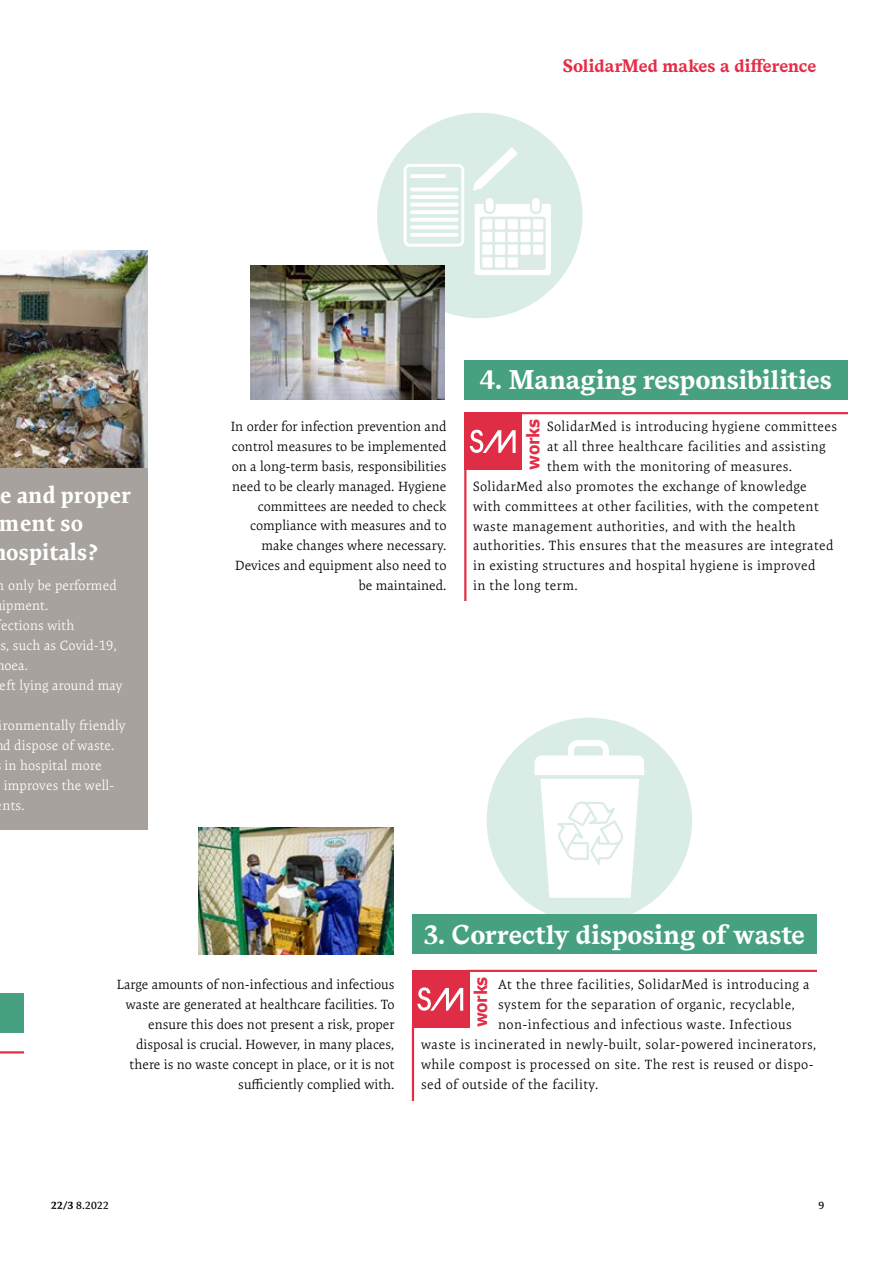
<style>
.page{position:relative;width:893px;height:1263px;background:#fff}
.page>*{position:absolute;margin:0;border:0;box-sizing:border-box;transform-origin:0 0}
.t1{font:700 27px "Messina Serif";color:#fff}
.t2{font:700 22.5px/28.5px "Expo Serif Pro";letter-spacing:.02em;color:#fff}
.t3{font:700 18px "Messina Serif";color:#e52c45}
.t4{font:700 17.55px "Verdana";letter-spacing:-.025em;color:#e52c45;scale:.87 1}
.t5{font:300 13.5px "Expo Serif Pro";letter-spacing:.03em;color:#000}
.t6{font:300 13.5px/20px "Expo Serif Pro";color:#000;text-align:right}
.t7{font:300 13.5px/20px "Expo Serif Pro";letter-spacing:.01em;color:#fff}
.t8{font:600 10.5px "Expo Serif Pro";color:#000}
.s1{font-weight:700}
</style>
<div class="page">
<div style="left:377px;top:113px;width:206px;height:205px;background:#daece6;border-radius:50%"></div>
<svg style="left:475px;top:198px;width:76px;height:77px"></svg>
<div style="left:404px;top:164px;width:60px;height:83px;border:3px solid #fff;border-radius:5px"></div>
<hr style="left:412px;top:174px;width:32px;height:4px;background:#fff">
<svg style="left:412px;top:187px;width:45px;height:4px"></svg>
<hr style="left:412px;top:195px;width:45px;height:4px;background:#fff">
<hr style="left:412px;top:203px;width:45px;height:3px;background:#fff">
<hr style="left:412px;top:210px;width:45px;height:4px;background:#fff">
<hr style="left:412px;top:218px;width:45px;height:4px;background:#fff">
<svg style="left:412px;top:225px;width:45px;height:4px"></svg>
<hr style="left:412px;top:233px;width:45px;height:4px;background:#fff">
<svg style="left:473px;top:147px;width:45px;height:44px"></svg>
<div style="left:487px;top:718px;width:205px;height:205px;background:#daece6;border-radius:50%"></div>
<svg style="left:535px;top:740px;width:109px;height:158px"></svg>
<div style="left:0;top:993px;width:24px;height:40px;background:#47a180"></div>
<div style="left:412px;top:914px;width:404px;height:40px;background:#47a180"></div>
<div style="left:0;top:444px;width:147px;height:386px;background:#a7a29d"></div>
<img style="left:199px;top:827px;width:194px;height:127px">
<div style="left:464px;top:360px;width:384px;height:39px;background:#47a180"></div>
<img style="left:250px;top:265px;width:195px;height:135px">
<img style="left:0;top:250px;width:147px;height:217px">
<hr style="left:0;top:1051px;width:24px;height:2px;background:#e52c45">
<div style="left:412px;top:970px;width:58px;height:57px;background:#df2d46"></div>
<svg style="left:417px;top:987px;width:46px;height:24px"></svg>
<hr style="left:466px;top:970px;width:350px;height:2px;background:#e52c45">
<hr style="left:412px;top:1026px;width:2px;height:74px;background:#e52c45">
<div style="left:464px;top:412px;width:58px;height:58px;background:#df2d46"></div>
<svg style="left:470px;top:430px;width:46px;height:23px"></svg>
<hr style="left:518px;top:412px;width:329px;height:2px;background:#e52c45">
<hr style="left:464px;top:468px;width:2px;height:132px;background:#e52c45">
<h3 class="t3" style="left:563px;top:52px;width:255px">SolidarMed makes a difference</h3>
<h2 class="t2" style="left:0;top:481px;width:132px">e and proper ment so ospitals?</h2>
<p class="t7" style="left:-3px;top:576px;width:122px">n only be performed</p>
<p class="t7" style="left:2px;top:596px;width:48px">ipment.</p>
<p class="t7" style="left:-3px;top:615px;width:79px">fections with</p>
<p class="t7" style="left:0;top:635px;width:118px">s, such as Covid-19,</p>
<p class="t7" style="left:-4px;top:655px;width:33px">hoea.</p>
<p class="t7" style="left:0;top:675px;width:124px">eft lying around may</p>
<p class="t7" style="left:-1px;top:715px;width:128px">ironmentally friendly d dispose of waste.<br>in hospital more improves the well&shy;nts.</p>
<h1 class="t1" style="left:480px;top:360px;width:354px">4. Managing responsibilities</h1>
<p class="t4" style="left:521px;top:470px;width:60px;rotate:-90deg">works</p>
<p class="t6" style="left:231px;top:416px;width:217px">In order for infection prevention and control measures to be implemented on a long-term basis, responsibilities need to be clearly managed. Hygiene committees are needed to check compliance with measures and to make changes where necessary.<br>Devices and equipment also need to be maintained.</p>
<p class="t5" style="left:547px;top:418px;width:292px">SolidarMed is introducing hygiene committees</p>
<p class="t5" style="left:547px;top:438px;width:280px">at all three healthcare facilities and assisting</p>
<p class="t5" style="left:547px;top:458px;width:247px">them with the monitoring of measures.</p>
<p class="t5" style="left:473px;top:478px;width:335px">SolidarMed also promotes the exchange of knowledge</p>
<p class="t5" style="left:473px;top:498px;width:347px">with committees at other facilities, with the competent</p>
<p class="t5" style="left:473px;top:518px;width:324px">waste management authorities, and with the health</p>
<p class="t5" style="left:473px;top:538px;width:362px">authorities. This ensures that the measures are integrated</p>
<p class="t5" style="left:473px;top:558px;width:344px">in existing structures and hospital hygiene is improved</p>
<p class="t5" style="left:473px;top:578px;width:106px">in the long term.</p>
<h1 class="t1" style="left:423px;top:914px;width:383px">3. Correctly disposing of waste</h1>
<p class="t4" style="left:468px;top:1027px;width:60px;rotate:-90deg">works</p>
<p class="t6" style="left:117px;top:975px;width:279px">Large amounts of non-infectious and infectious waste are generated at healthcare facilities. To ensure this does not present a risk, proper disposal is crucial. However, in many places, there is no waste concept in place, or it is not sufficiently complied with.</p>
<p class="t5" style="left:498px;top:977px;width:313px">At the three facilities, SolidarMed is introducing a</p>
<p class="t5" style="left:498px;top:997px;width:298px">system for the separation of organic, recyclable,</p>
<p class="t5" style="left:498px;top:1017px;width:295px">non-infectious and infectious waste. Infectious</p>
<p class="t5" style="left:421px;top:1037px;width:397px">waste is incinerated in newly-built, solar-powered incinerators,</p>
<p class="t5" style="left:421px;top:1057px;width:394px">while compost is processed on site. The rest is reused or dispo-</p>
<p class="t5" style="left:421px;top:1076px;width:179px">sed of outside of the facility.</p>
<p class="t8" style="left:51px;top:1199px;width:59px"><span class="s1">22/3</span> 8.2022</p>
<p class="t8" style="left:818px;top:1199px;width:7px">9</p>
</div>
